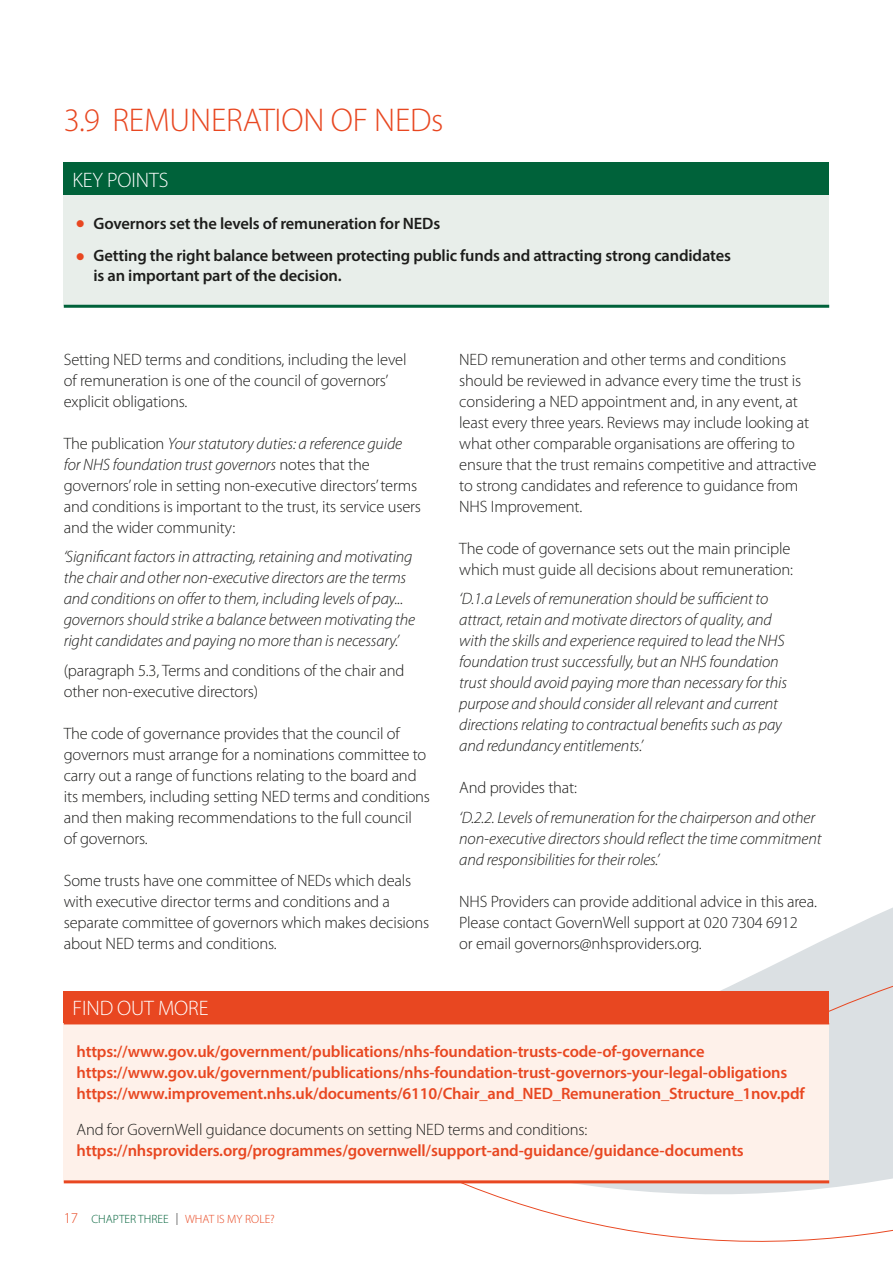
<style>
.page{position:relative;width:893px;height:1263px;background:#fff}
.page>*{position:absolute;margin:0;border:0;box-sizing:border-box;transform-origin:0 0}
.t1{font:300 33px "Myriad Pro";letter-spacing:-.005em;color:#e84721}
.t2{font:300 21px "Myriad Pro";letter-spacing:-.005em;color:#fff}
.t3{font:300 16.5px/21px "Myriad Pro";letter-spacing:-.01em;color:#1d1d1b}
.t4{font:italic 300 16.5px/21px "Myriad Pro";letter-spacing:-.01em;color:#1d1d1b}
.t5{font:600 16.5px/21px "Myriad Pro";letter-spacing:-.01em;color:#e84721}
.t6{font:600 16.5px/19.5px "Myriad Pro";letter-spacing:-.01em;color:#1d1d1b}
.t7{font:300 12px "Myriad Pro";color:#e84721}
.s1{color:#e84721}
.s2{font-style:italic}
.s3{font-size:15px}
.s4{color:#00623a}
.s5{color:#1d1d1b}
</style>
<div class="page">
<div style="left:64px;top:163px;width:765px;height:32px;background:#00623a"></div>
<div style="left:64px;top:195px;width:765px;height:111px;background:#e8eeea"></div>
<hr style="left:64px;top:305px;width:765px;height:3px;background:#00623a">
<svg style="left:271px;top:907px;width:622px;height:335px"></svg>
<div style="left:64px;top:991px;width:765px;height:33px;background:#e84721"></div>
<div style="left:64px;top:1024px;width:765px;height:158px;background:#fef1ea"></div>
<hr style="left:64px;top:1180px;width:765px;height:3px;background:#e84721">
<h1 class="t1" style="left:64px;top:102px;width:381px">3.9 REMUNERATION OF NEDs</h1>
<p class="t2" style="left:72px;top:168px;width:97px">KEY POINTS</p>
<p class="t6" style="left:77px;top:213px;width:365px"><span class="s1">●</span> Governors set the levels of remuneration for NEDs</p>
<p class="t6" style="left:94px;top:245px;width:639px;text-indent:-17px"><span class="s1">●</span> Getting the right balance between protecting public funds and attracting strong candidates is an important part of the decision.</p>
<p class="t3" style="left:64px;top:349px;width:344px">Setting NED terms and conditions, including the level of remuneration is one of the council of governors’ explicit obligations.</p>
<p class="t3" style="left:64px;top:433px;width:359px">The publication <span class="s2">Your statutory duties: a reference guide for NHS foundation trust governors</span> notes that the governors’ role in setting non-executive directors’ terms and conditions is important to the trust, its service users and the wider community:</p>
<p class="t4" style="left:64px;top:547px;width:353px">‘Significant factors in attracting, retaining and motivating the chair and other non-executive directors are the terms and conditions on offer to them, including levels of pay... governors should strike a balance between motivating the right candidates and paying no more than is necessary.’</p>
<p class="t3" style="left:64px;top:660px;width:342px">(paragraph 5.3, Terms and conditions of the chair and other non-executive directors)</p>
<p class="t3" style="left:64px;top:723px;width:368px">The code of governance provides that the council of governors must arrange for a nominations committee to carry out a range of functions relating to the board and its members, including setting NED terms and conditions and then making recommendations to the full council<br>of governors.</p>
<p class="t3" style="left:64px;top:870px;width:367px">Some trusts have one committee of NEDs which deals with executive director terms and conditions and a separate committee of governors which makes decisions about NED terms and conditions.</p>
<p class="t3" style="left:459px;top:349px;width:359px">NED remuneration and other terms and conditions should be reviewed in advance every time the trust is considering a NED appointment and, in any event, at least every three years. Reviews may include looking at what other comparable organisations are offering to ensure that the trust remains competitive and attractive to strong candidates and reference to guidance from NHS Improvement.</p>
<p class="t3" style="left:459px;top:538px;width:335px">The code of governance sets out the main principle which must guide all decisions about remuneration:</p>
<p class="t4" style="left:459px;top:589px;width:329px">‘D.1.a Levels of remuneration should be sufficient to attract, retain and motivate directors of quality, and with the skills and experience required to lead the NHS foundation trust successfully, but an NHS foundation trust should avoid paying more than necessary for this purpose and should consider all relevant and current directions relating to contractual benefits such as pay and redundancy entitlements.’</p>
<p class="t3" style="left:459px;top:778px;width:119px">And provides that:</p>
<p class="t4" style="left:459px;top:807px;width:364px">‘D.2.2. Levels of remuneration for the chairperson and other non-executive directors should reflect the time commitment and responsibilities for their roles.’</p>
<p class="t3" style="left:459px;top:891px;width:359px">NHS Providers can provide additional advice in this area.<br>Please contact GovernWell support at 020 7304 6912<br>or email governors@nhsproviders.org.</p>
<p class="t2" style="left:72px;top:997px;width:138px">FIND OUT MORE</p>
<p class="t5" style="left:77px;top:1041px;width:730px">https://www.gov.uk/government/publications/nhs-foundation-trusts-code-of-governance https://www.gov.uk/government/publications/nhs-foundation-trust-governors-your-legal-obligations https://www.improvement.nhs.uk/documents/6110/Chair_and_NED_Remuneration_Structure_1nov.pdf</p>
<p class="t3" style="left:77px;top:1120px;width:512px">And for GovernWell guidance documents on setting NED terms and conditions:</p>
<p class="t5" style="left:77px;top:1140px;width:669px">https://nhsproviders.org/programmes/governwell/support-and-guidance/guidance-documents</p>
<p class="t7" style="left:64px;top:1212px;width:213px"><span class="s3">17</span> <span class="s4">CHAPTER THREE</span> <span class="s5">|</span> WHAT IS MY ROLE?</p>
</div>
